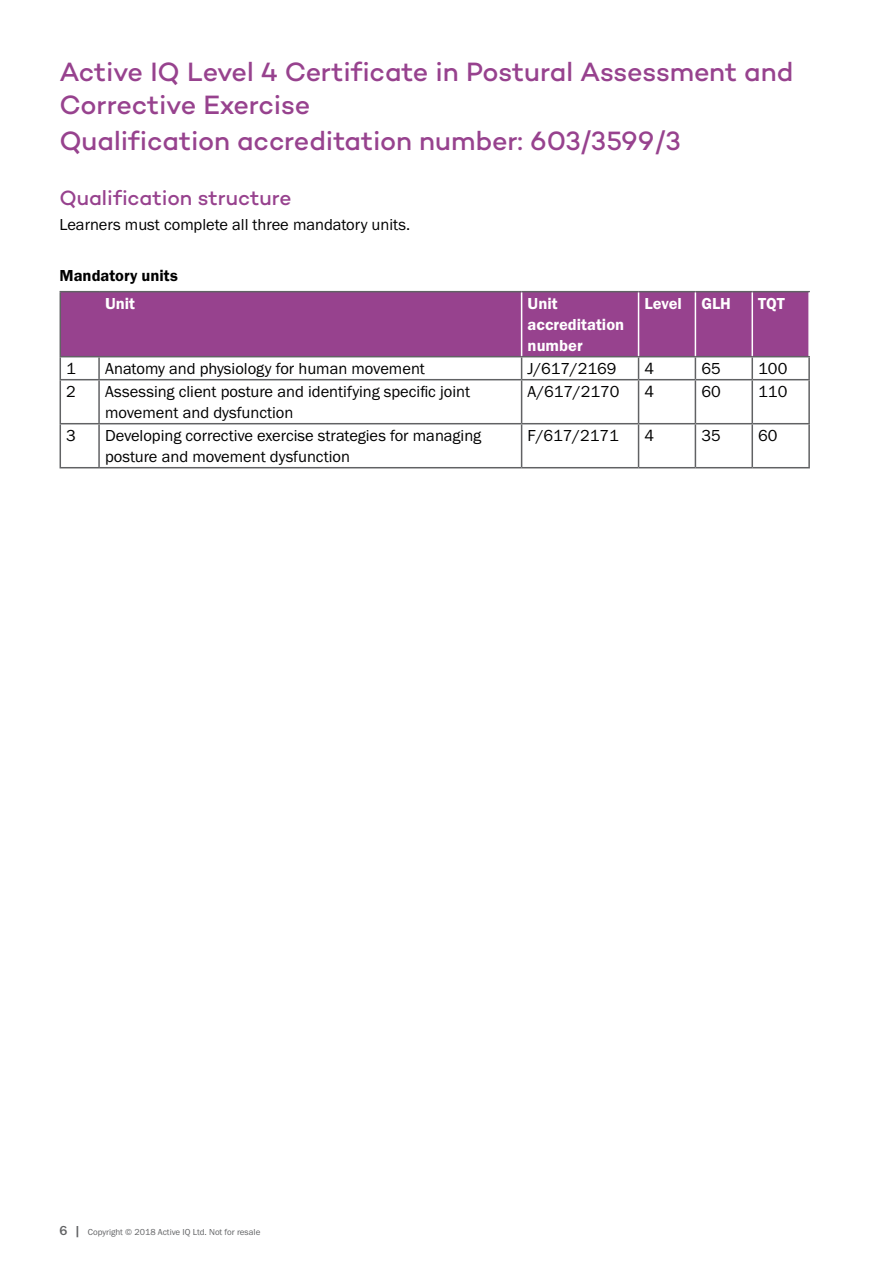
<style>
.page{position:relative;width:893px;height:1263px;background:#fff}
.page>*{position:absolute;margin:0;border:0;box-sizing:border-box;transform-origin:0 0}
.t1{font:500 27px/32.4px "Campton";letter-spacing:-.005em;color:#97428e}
.t2{font:500 21px "Campton";color:#97428e}
.t3{font:16.5px/21px "Franklin Gothic URW Boo";color:#000}
.t4{font:16.5px/21px "Franklin Gothic URW Dem";color:#fff}
.t5{font:16.5px "Franklin Gothic URW Dem";color:#000}
.t6{font:9px "Franklin Gothic URW Boo";color:#616264}
.s1{font-family:"Franklin Gothic URW";font-weight:500;font-size:13.5px}
</style>
<div class="page">
<div style="left:61px;top:292px;width:747px;height:64px;background:#97428e"></div>
<hr style="left:60px;top:291px;width:39px;height:1px;background:#616264">
<hr style="left:60px;top:292px;width:1px;height:64px;background:#616264">
<hr style="left:99px;top:291px;width:423px;height:1px;background:#616264">
<hr style="left:522px;top:291px;width:117px;height:1px;background:#616264">
<hr style="left:639px;top:291px;width:56px;height:1px;background:#616264">
<hr style="left:695px;top:291px;width:57px;height:1px;background:#616264">
<hr style="left:752px;top:291px;width:58px;height:1px;background:#616264">
<hr style="left:60px;top:356px;width:39px;height:1px;background:#616264">
<svg style="left:60px;top:357px;width:1px;height:22px"></svg>
<hr style="left:99px;top:356px;width:423px;height:1px;background:#616264">
<hr style="left:98px;top:357px;width:2px;height:22px;background:#616264">
<hr style="left:522px;top:356px;width:117px;height:1px;background:#616264">
<svg style="left:521px;top:357px;width:1px;height:22px"></svg>
<hr style="left:639px;top:356px;width:56px;height:1px;background:#616264">
<svg style="left:638px;top:357px;width:1px;height:22px"></svg>
<hr style="left:695px;top:356px;width:57px;height:1px;background:#616264">
<svg style="left:695px;top:357px;width:1px;height:22px"></svg>
<hr style="left:752px;top:356px;width:58px;height:1px;background:#616264">
<hr style="left:751px;top:357px;width:2px;height:22px;background:#616264">
<hr style="left:808px;top:357px;width:2px;height:22px;background:#616264">
<hr style="left:60px;top:379px;width:39px;height:1px;background:#616264">
<hr style="left:60px;top:380px;width:1px;height:43px;background:#616264">
<hr style="left:99px;top:379px;width:423px;height:1px;background:#616264">
<hr style="left:98px;top:380px;width:2px;height:43px;background:#616264">
<hr style="left:522px;top:379px;width:117px;height:1px;background:#616264">
<hr style="left:521px;top:380px;width:1px;height:43px;background:#616264">
<hr style="left:639px;top:379px;width:56px;height:1px;background:#616264">
<hr style="left:638px;top:380px;width:1px;height:43px;background:#616264">
<hr style="left:695px;top:379px;width:57px;height:1px;background:#616264">
<hr style="left:695px;top:380px;width:1px;height:43px;background:#616264">
<hr style="left:752px;top:379px;width:58px;height:1px;background:#616264">
<hr style="left:751px;top:380px;width:2px;height:43px;background:#616264">
<hr style="left:808px;top:380px;width:2px;height:43px;background:#616264">
<hr style="left:60px;top:423px;width:39px;height:1px;background:#616264">
<hr style="left:60px;top:424px;width:1px;height:43px;background:#616264">
<hr style="left:99px;top:423px;width:423px;height:1px;background:#616264">
<hr style="left:98px;top:424px;width:2px;height:43px;background:#616264">
<hr style="left:522px;top:423px;width:117px;height:1px;background:#616264">
<hr style="left:521px;top:424px;width:1px;height:43px;background:#616264">
<hr style="left:639px;top:423px;width:56px;height:1px;background:#616264">
<hr style="left:638px;top:424px;width:1px;height:43px;background:#616264">
<hr style="left:695px;top:423px;width:57px;height:1px;background:#616264">
<hr style="left:695px;top:424px;width:1px;height:43px;background:#616264">
<hr style="left:752px;top:423px;width:58px;height:1px;background:#616264">
<hr style="left:751px;top:424px;width:2px;height:43px;background:#616264">
<hr style="left:808px;top:424px;width:2px;height:43px;background:#616264">
<hr style="left:60px;top:467px;width:39px;height:1px;background:#616264">
<hr style="left:99px;top:467px;width:423px;height:1px;background:#616264">
<hr style="left:522px;top:467px;width:117px;height:1px;background:#616264">
<hr style="left:639px;top:467px;width:56px;height:1px;background:#616264">
<hr style="left:695px;top:467px;width:57px;height:1px;background:#616264">
<hr style="left:752px;top:467px;width:58px;height:1px;background:#616264">
<hr style="left:521px;top:292px;width:1px;height:64px;background:#fff">
<hr style="left:638px;top:292px;width:1px;height:64px;background:#fff">
<hr style="left:695px;top:292px;width:1px;height:64px;background:#fff">
<hr style="left:751px;top:292px;width:2px;height:64px;background:#fff">
<h1 class="t1" style="left:60px;top:55px;width:735px">Active IQ Level 4 Certificate in Postural Assessment and<br>Corrective Exercise</h1>
<h1 class="t1" style="left:60px;top:124px;width:623px">Qualification accreditation number: 603/3599/3</h1>
<p class="t2" style="left:60px;top:184px;width:233px">Qualification structure</p>
<p class="t3" style="left:60px;top:214px;width:352px">Learners must complete all three mandatory units.</p>
<p class="t5" style="left:60px;top:265px;width:120px">Mandatory units</p>
<p class="t4" style="left:105px;top:292px;width:31px">Unit</p>
<p class="t4" style="left:528px;top:292px;width:98px">Unit accreditation number</p>
<p class="t4" style="left:645px;top:292px;width:88px">Level GLH</p>
<p class="t4" style="left:758px;top:292px;width:28px">TQT</p>
<p class="t3" style="left:66px;top:357px;width:11px">1</p>
<p class="t3" style="left:105px;top:357px;width:321px">Anatomy and physiology for human movement</p>
<p class="t3" style="left:528px;top:357px;width:90px">J/617/2169</p>
<p class="t3" style="left:645px;top:357px;width:11px">4</p>
<p class="t3" style="left:701px;top:357px;width:21px">65</p>
<p class="t3" style="left:758px;top:357px;width:31px">100</p>
<p class="t3" style="left:66px;top:380px;width:11px">2</p>
<p class="t3" style="left:105px;top:380px;width:367px">Assessing client posture and identifying specific joint movement and dysfunction</p>
<p class="t3" style="left:528px;top:380px;width:93px">A/617/2170</p>
<p class="t3" style="left:645px;top:380px;width:11px">4</p>
<p class="t3" style="left:701px;top:380px;width:21px">60</p>
<p class="t3" style="left:758px;top:380px;width:31px">110</p>
<p class="t3" style="left:66px;top:424px;width:11px">3</p>
<p class="t3" style="left:105px;top:424px;width:378px">Developing corrective exercise strategies for managing posture and movement dysfunction</p>
<p class="t3" style="left:528px;top:424px;width:93px">F/617/2171</p>
<p class="t3" style="left:645px;top:424px;width:11px">4</p>
<p class="t3" style="left:701px;top:424px;width:21px">35</p>
<p class="t3" style="left:758px;top:424px;width:21px">60</p>
<p class="t6" style="left:60px;top:1226px;width:202px"><span class="s1">6 |</span> Copyright © 2018 Active IQ Ltd. Not for resale</p>
</div>
